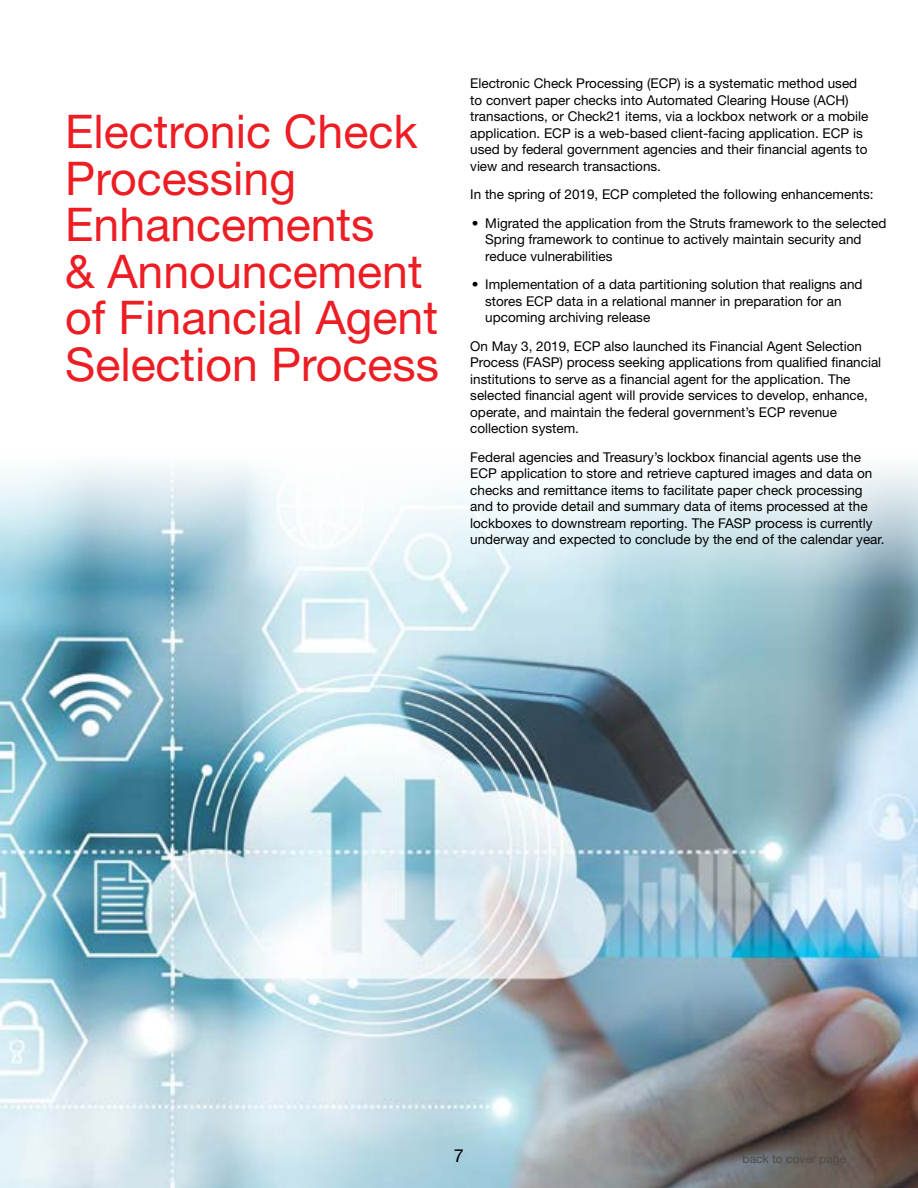
<style>
.page{position:relative;width:918px;height:1188px;background:#fff}
.page>*{position:absolute;margin:0;border:0;box-sizing:border-box;transform-origin:0 0}
.t1{font:46.5px/46.5px "Helvetica Neue LT Std";color:#ed1d24}
.t2{font:18px "Helvetica Neue LT Std";color:#000}
.t3{font:13.5px/16.5px "Helvetica Neue LT Std";color:#000}
.t4{font:12px "Helvetica Neue LT Std";color:#524b48}
</style>
<div class="page">
<img style="left:0;top:650px;width:918px;height:538px">
<svg style="left:0;top:465px;width:918px;height:185px"></svg>
<h1 class="t1" style="left:65px;top:108px;width:375px">Electronic Check<br>Processing<br>Enhancements<br>&amp; Announcement of Financial Agent<br>Selection Process</h1>
<p class="t3" style="left:470px;top:75px;width:400px">Electronic Check Processing (ECP) is a systematic method used to convert paper checks into Automated Clearing House (ACH) transactions, or Check21 items, via a lockbox network or a mobile application. ECP is a web-based client-facing application. ECP is used by federal government agencies and their financial agents to view and research transactions.</p>
<p class="t3" style="left:470px;top:186px;width:405px">In the spring of 2019, ECP completed the following enhancements:</p>
<p class="t3" style="left:485px;top:215px;width:403px;text-indent:-14px">• Migrated the application from the Struts framework to the selected<br>Spring framework to continue to actively maintain security and reduce vulnerabilities</p>
<p class="t3" style="left:485px;top:276px;width:379px;text-indent:-14px">• Implementation of a data partitioning solution that realigns and stores ECP data in a relational manner in preparation for an upcoming archiving release</p>
<p class="t3" style="left:470px;top:338px;width:413px">On May 3, 2019, ECP also launched its Financial Agent Selection Process (FASP) process seeking applications from qualified financial institutions to serve as a financial agent for the application. The selected financial agent will provide services to develop, enhance, operate, and maintain the federal government’s ECP revenue collection system.</p>
<p class="t3" style="left:470px;top:449px;width:416px">Federal agencies and Treasury’s lockbox financial agents use the ECP application to store and retrieve captured images and data on checks and remittance items to facilitate paper check processing and to provide detail and summary data of items processed at the lockboxes to downstream reporting. The FASP process is currently underway and expected to conclude by the end of the calendar year.</p>
<h2 class="t2" style="left:454px;top:1145px;width:12px">7</h2>
<p class="t4" style="left:743px;top:1151px;width:105px">back to cover page</p>
</div>
